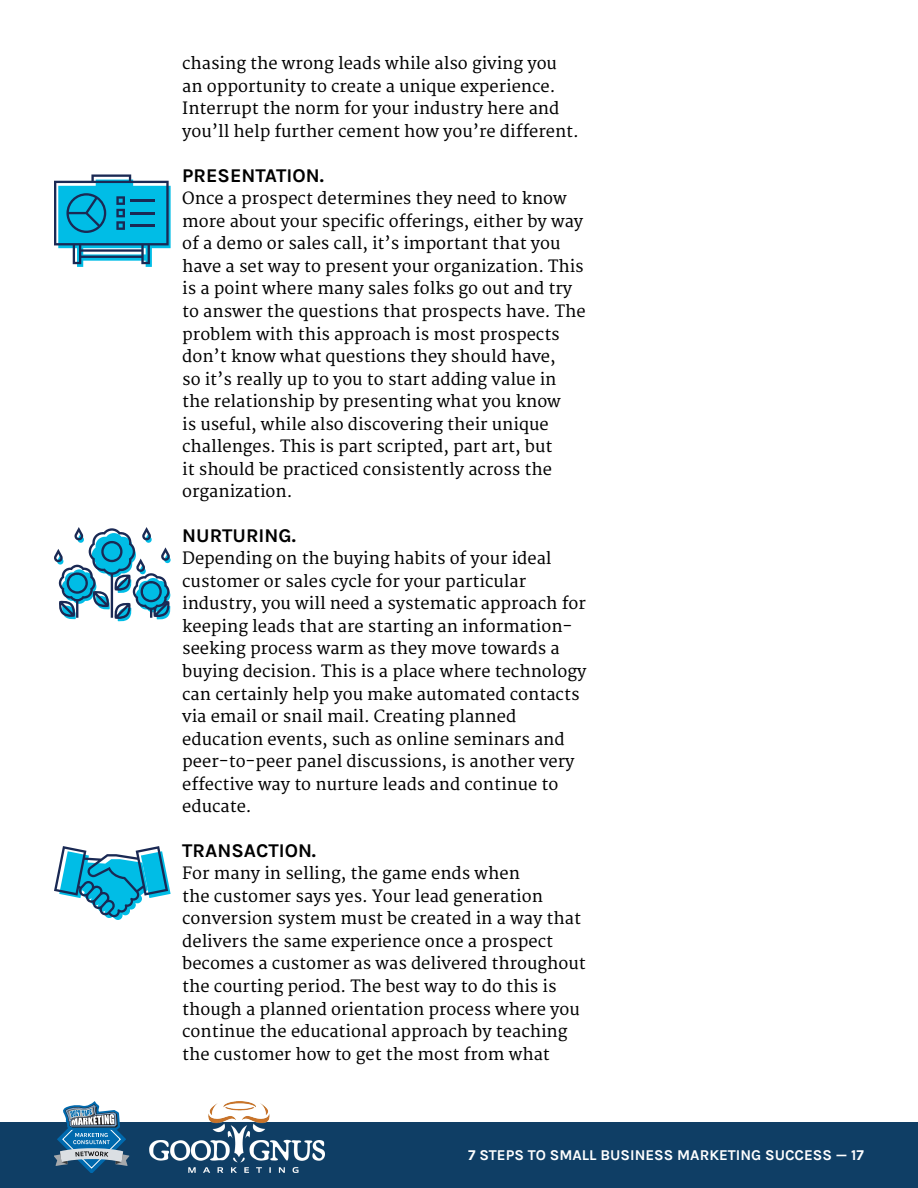
<style>
.page{position:relative;width:918px;height:1188px;background:#fff}
.page>*{position:absolute;margin:0;border:0;box-sizing:border-box;transform-origin:0 0}
.t1{font:700 19.5px "Karla";color:#000}
.t2{font:16.5px/22.5px "Merriweather";color:#000}
.t3{font:700 15px "Karla";color:#fff}
</style>
<div class="page">
<div style="left:0;top:1122px;width:918px;height:66px;background:#0f3e65"></div>
<svg style="left:54px;top:1101px;width:75px;height:71px"></svg>
<svg style="left:54px;top:174px;width:117px;height:93px"></svg>
<hr style="left:130px;top:199px;width:25px;height:3px;background:#1a2954">
<hr style="left:130px;top:212px;width:25px;height:2px;background:#1a2954">
<hr style="left:130px;top:224px;width:25px;height:3px;background:#1a2954">
<svg style="left:54px;top:527px;width:117px;height:95px"></svg>
<svg style="left:54px;top:846px;width:117px;height:74px"></svg>
<img style="left:150px;top:1101px;width:174px;height:71px">
<p class="t2" style="left:182px;top:53px;width:398px">chasing the wrong leads while also giving you an opportunity to create a unique experience.<br>Interrupt the norm for your industry here and you’ll help further cement how you’re different.</p>
<p class="t1" style="left:182px;top:164px;width:143px">PRESENTATION.</p>
<p class="t2" style="left:182px;top:188px;width:405px">Once a prospect determines they need to know more about your specific offerings, either by way of a demo or sales call, it’s important that you have a set way to present your organization. This is a point where many sales folks go out and try to answer the questions that prospects have. The problem with this approach is most prospects don’t know what questions they should have,<br>so it’s really up to you to start adding value in the relationship by presenting what you know<br>is useful, while also discovering their unique challenges. This is part scripted, part art, but<br>it should be practiced consistently across the organization.</p>
<p class="t1" style="left:182px;top:524px;width:115px">NURTURING.</p>
<p class="t2" style="left:182px;top:548px;width:406px">Depending on the buying habits of your ideal customer or sales cycle for your particular industry, you will need a systematic approach for keeping leads that are starting an information&shy;seeking process warm as they move towards a buying decision. This is a place where technology can certainly help you make automated contacts via email or snail mail. Creating planned education events, such as online seminars and peer-to-peer panel discussions, is another very effective way to nurture leads and continue to educate.</p>
<p class="t1" style="left:182px;top:839px;width:135px">TRANSACTION.</p>
<p class="t2" style="left:182px;top:863px;width:405px">For many in selling, the game ends when<br>the customer says yes. Your lead generation conversion system must be created in a way that delivers the same experience once a prospect becomes a customer as was delivered throughout the courting period. The best way to do this is though a planned orientation process where you continue the educational approach by teaching the customer how to get the most from what</p>
<p class="t3" style="left:468px;top:1146px;width:397px">7 STEPS TO SMALL BUSINESS MARKETING SUCCESS — 17</p>
</div>
